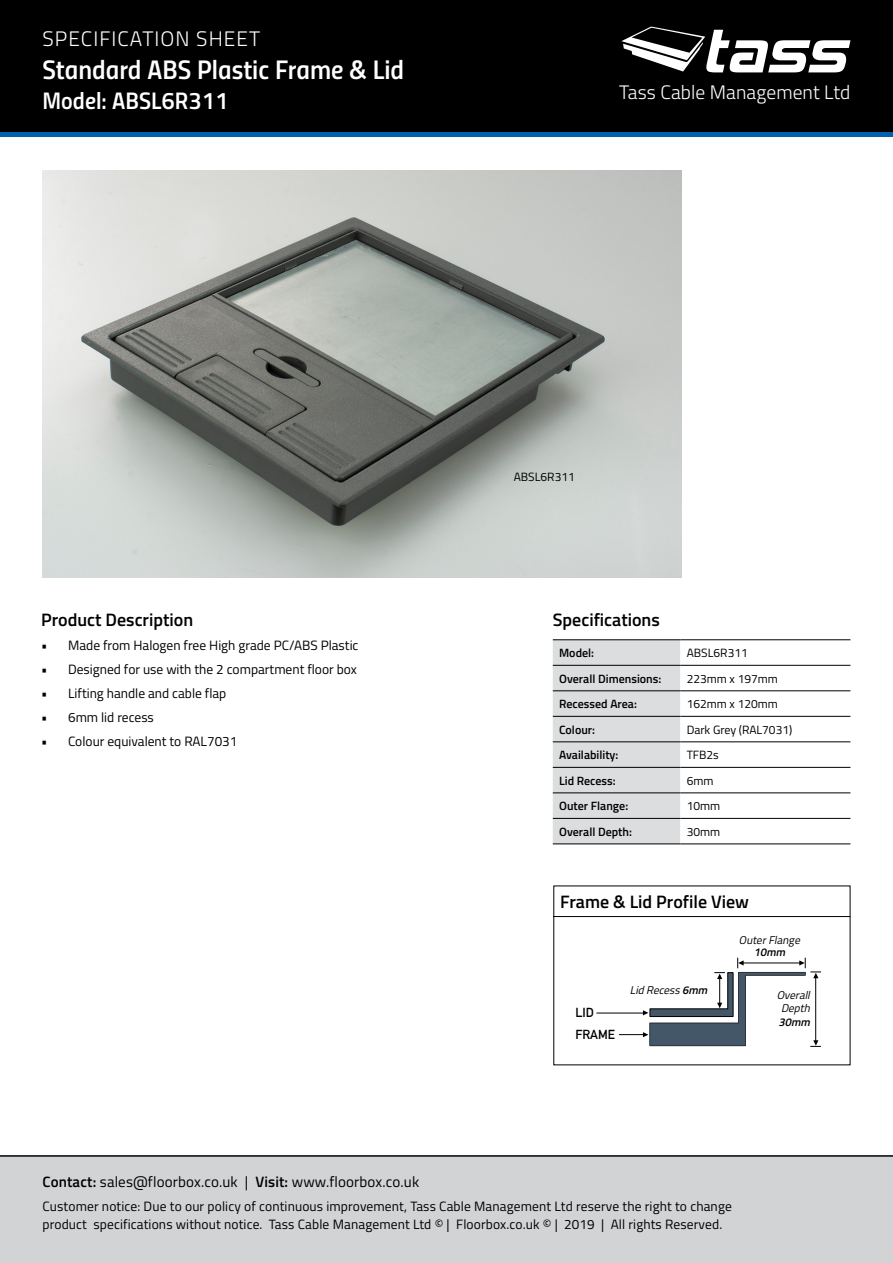
<style>
.page{position:relative;width:893px;height:1263px;background:#fff}
.page>*{position:absolute;margin:0;border:0;box-sizing:border-box;transform-origin:0 0}
.t1{font:27px "Titillium Semibold Upright";color:#fff}
.t2{font:24px "Titillium Semibold Upright";color:#fff}
.t3{font:300 21px "Titillium";letter-spacing:.05em;color:#fff}
.t4{font:300 19.5px "Titillium";letter-spacing:.005em;color:#fff}
.t5{font:600 18px "Titillium";color:#000}
.t6{font:15px "Titillium";letter-spacing:.01em;color:#000}
.t7{font:13.5px/18px "Titillium";letter-spacing:.005em;color:#000}
.t8{font:700 12.75px "DIN Alternate";color:#000}
.t9{font:600 12px "Titillium";color:#000}
.t10{font:12px "Titillium";color:#000}
.t11{font:italic 11.25px/13.5px "Titillium";color:#000;text-align:center}
.t12{font:italic 600 11.25px "Titillium";color:#000}
.s1{font-weight:600}
</style>
<div class="page">
<div style="left:0;top:67px;width:893px;height:69px;background:#0061af"></div>
<div style="left:0;top:0;width:893px;height:132px;background:#000"></div>
<svg style="left:621px;top:26px;width:229px;height:46px"></svg>
<div style="left:0;top:1157px;width:893px;height:106px;background:#d1d3d4"></div>
<hr style="left:0;top:1155px;width:893px;height:2px;background:#000">
<svg style="left:553px;top:640px;width:297px;height:204px"></svg>
<hr style="left:680px;top:665px;width:170px;height:1px;background:#000">
<hr style="left:553px;top:690px;width:127px;height:1px;background:#000">
<hr style="left:680px;top:690px;width:170px;height:1px;background:#000">
<hr style="left:553px;top:716px;width:127px;height:1px;background:#000">
<hr style="left:680px;top:716px;width:170px;height:1px;background:#000">
<hr style="left:553px;top:742px;width:127px;height:1px;background:#000">
<hr style="left:680px;top:742px;width:170px;height:1px;background:#000">
<hr style="left:553px;top:767px;width:127px;height:1px;background:#000">
<hr style="left:680px;top:767px;width:170px;height:1px;background:#000">
<hr style="left:553px;top:793px;width:127px;height:1px;background:#000">
<hr style="left:680px;top:793px;width:170px;height:1px;background:#000">
<hr style="left:553px;top:818px;width:127px;height:1px;background:#000">
<hr style="left:680px;top:818px;width:170px;height:1px;background:#000">
<hr style="left:553px;top:844px;width:127px;height:1px;background:#000">
<hr style="left:680px;top:844px;width:170px;height:1px;background:#000">
<hr style="left:553px;top:665px;width:127px;height:1px;background:#000">
<hr style="left:553px;top:639px;width:127px;height:1px;background:#000">
<hr style="left:680px;top:639px;width:170px;height:1px;background:#000">
<img style="left:43px;top:170px;width:638px;height:408px">
<svg style="left:553px;top:885px;width:298px;height:180px"></svg>
<h3 class="t3" style="left:43px;top:23px;width:219px">SPECIFICATION SHEET</h3>
<h1 class="t1" style="left:43px;top:49px;width:363px">Standard ABS Plastic Frame &amp; Lid</h1>
<h2 class="t2" style="left:43px;top:82px;width:188px">Model: ABSL6R311</h2>
<h3 class="t4" style="left:619px;top:78px;width:233px">Tass Cable Management Ltd</h3>
<h3 class="t5" style="left:41px;top:606px;width:154px">Product Description</h3>
<p class="t7" style="left:41px;top:635px;width:319px">• Made from Halogen free High grade PC/ABS Plastic</p>
<p class="t7" style="left:41px;top:659px;width:317px">• Designed for use with the 2 compartment floor box</p>
<p class="t7" style="left:41px;top:683px;width:187px">• Lifting handle and cable flap</p>
<p class="t7" style="left:41px;top:707px;width:114px">• 6mm lid recess</p>
<p class="t7" style="left:41px;top:731px;width:198px">• Colour equivalent to RAL7031</p>
<p class="t10" style="left:514px;top:468px;width:63px">ABSL6R311</p>
<h3 class="t5" style="left:553px;top:606px;width:109px">Specifications</h3>
<p class="t9" style="left:559px;top:644px;width:36px">Model:</p>
<p class="t10" style="left:687px;top:644px;width:63px">ABSL6R311</p>
<p class="t9" style="left:559px;top:669px;width:104px">Overall Dimensions:</p>
<p class="t10" style="left:687px;top:669px;width:93px">223mm x 197mm</p>
<p class="t9" style="left:559px;top:695px;width:79px">Recessed Area:</p>
<p class="t10" style="left:687px;top:695px;width:93px">162mm x 120mm</p>
<p class="t9" style="left:559px;top:720px;width:37px">Colour:</p>
<p class="t10" style="left:687px;top:721px;width:107px">Dark Grey (RAL7031)</p>
<p class="t9" style="left:559px;top:746px;width:61px">Availability:</p>
<p class="t10" style="left:687px;top:746px;width:33px">TFB2s</p>
<p class="t9" style="left:559px;top:771px;width:58px">Lid Recess:</p>
<p class="t10" style="left:687px;top:772px;width:28px">6mm</p>
<p class="t9" style="left:559px;top:797px;width:71px">Outer Flange:</p>
<p class="t10" style="left:687px;top:797px;width:35px">10mm</p>
<p class="t9" style="left:559px;top:822px;width:74px">Overall Depth:</p>
<p class="t10" style="left:687px;top:823px;width:35px">30mm</p>
<h3 class="t5" style="left:560px;top:888px;width:190px">Frame &amp; Lid Profile View</h3>
<p class="t8" style="left:575px;top:1003px;width:20px">LID</p>
<p class="t8" style="left:575px;top:1025px;width:41px">FRAME</p>
<p class="t11" style="left:630px;top:983px;width:82px">LidRecess<span class="s1">6mm</span></p>
<p class="t11" style="left:739px;top:933px;width:65px">OuterFlange</p>
<p class="t12" style="left:754px;top:944px;width:36px">10mm</p>
<p class="t11" style="left:777px;top:987px;width:38px">Overall<br>Depth</p>
<p class="t12" style="left:778px;top:1013px;width:36px">30mm</p>
<p class="t6" style="left:43px;top:1171px;width:378px"><span class="s1">Contact:</span> sales@floorbox.co.uk | <span class="s1">Visit:</span> www.floorbox.co.uk</p>
<p class="t7" style="left:43px;top:1196px;width:691px">Customer notice: Due to our policy of continuous improvement, Tass Cable Management Ltd reserve the right to change product specifications without notice. Tass Cable Management Ltd © | Floorbox.co.uk © | 2019 | All rights Reserved.</p>
</div>
